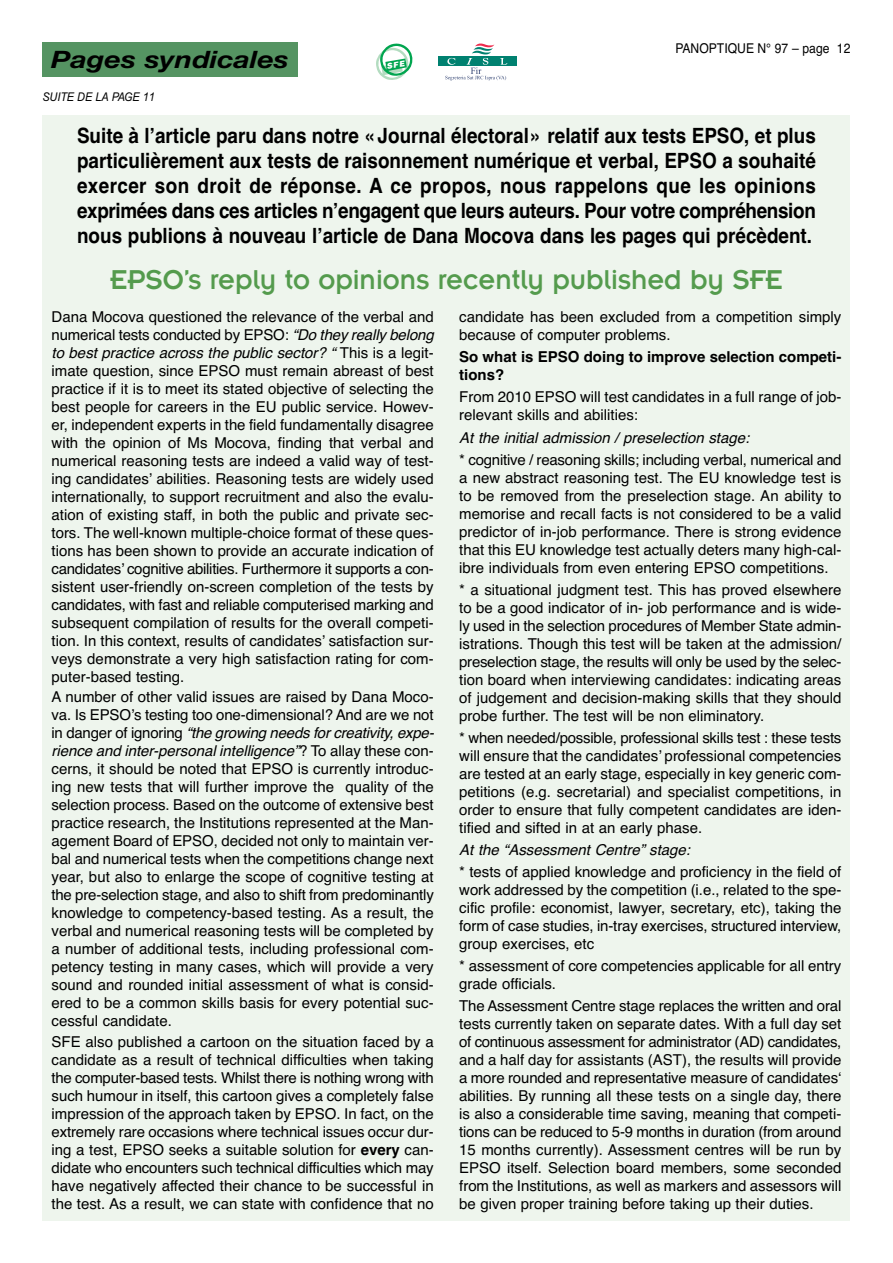
<style>
.page{position:relative;width:893px;height:1263px;background:#fff}
.page>*{position:absolute;margin:0;border:0;box-sizing:border-box;transform-origin:0 0}
.t1{font:30px "Insignia";color:#549b4d;scale:.95 1}
.t2{font:italic 700 24px "Helvetica Neue";color:#000;scale:1.2 1}
.t3{font:700 21px/25.2px "Helvetica";color:#000;text-align:justify;scale:.9 1}
.t4{font:15px/18px "Helvetica";color:#000;text-align:justify}
.t5{font:italic 15px "Helvetica";color:#000}
.t6{font:700 15px/18px "Helvetica";color:#000}
.t7{font:13.5px "Helvetica";color:#000;scale:.9 1}
.t8{font:italic 12px "Arial";letter-spacing:-.005em;color:#000;scale:.9 1}
.s1{font-style:italic}
.s2{font-weight:700}
</style>
<div class="page">
<div style="left:43px;top:43px;width:255px;height:34px;background:#559462"></div>
<div style="left:438px;top:56px;width:79px;height:10px;background:#008170"></div>
<svg style="left:445px;top:44px;width:62px;height:36px"></svg>
<div style="left:43px;top:115px;width:807px;height:1105px;background:#eef5ed"></div>
<svg style="left:376px;top:43px;width:37px;height:37px"></svg>
<h2 class="t2" style="left:51px;top:45px;width:200px">Pages syndicales</h2>
<p class="t7" style="left:675px;top:40px;width:196px">PANOPTIQUE N° 97 – page 12</p>
<p class="t8" style="left:43px;top:92px;width:126px">SUITE DE LA PAGE 11</p>
<p class="t3" style="left:77px;top:123px;width:822px">Suite à lʼarticle paru dans notre «Journal électoral» relatif aux tests EPSO, et plus particulièrement aux tests de raisonnement numérique et verbal, EPSO a souhaité exercer son droit de réponse. A ce propos, nous rappelons que les opinions exprimées dans ces articles nʼengagent que leurs auteurs. Pour votre compréhension nous publions à nouveau lʼarticle de Dana Mocova dans les pages qui précèdent.</p>
<h1 class="t1" style="left:110px;top:270px;width:710px">EPSO’s reply to opinions recently published by SFE</h1>
<p class="t4" style="left:52px;top:307px;width:384px">Dana Mocova questioned the relevance of the verbal and numerical tests conducted by EPSO: <span class="s1">“Do they really belong to best practice across the public sector? “</span> This is a legit&shy;imate question, since EPSO must remain abreast of best practice if it is to meet its stated objective of selecting the best people for careers in the EU public service. Howev&shy;er, independent experts in the field fundamentally disagree with the opinion of Ms Mocova, finding that verbal and numerical reasoning tests are indeed a valid way of test&shy;ing candidatesʼ abilities. Reasoning tests are widely used internationally, to support recruitment and also the evalu&shy;ation of existing staff, in both the public and private sec&shy;tors. The well-known multiple-choice format of these ques&shy;tions has been shown to provide an accurate indication of candidatesʼ cognitive abilities. Furthermore it supports a con&shy;sistent user-friendly on-screen completion of the tests by candidates, with fast and reliable computerised marking and subsequent compilation of results for the overall competi&shy;tion. In this context, results of candidatesʼ satisfaction sur&shy;veys demonstrate a very high satisfaction rating for com&shy;puter-based testing.</p>
<p class="t4" style="left:52px;top:688px;width:384px">A number of other valid issues are raised by Dana Moco&shy;va. Is EPSOʼs testing too one-dimensional? And are we not in danger of ignoring <span class="s1">“the growing needs for creativity, expe&shy;rience and inter-personal intelligence”</span>? To allay these con&shy;cerns, it should be noted that EPSO is currently introduc&shy;ing new tests that will further improve the quality of the selection process. Based on the outcome of extensive best practice research, the Institutions represented at the Man&shy;agement Board of EPSO, decided not only to maintain ver&shy;bal and numerical tests when the competitions change next year, but also to enlarge the scope of cognitive testing at the pre-selection stage, and also to shift from predominantly knowledge to competency-based testing. As a result, the verbal and numerical reasoning tests will be completed by a number of additional tests, including professional com&shy;petency testing in many cases, which will provide a very sound and rounded initial assessment of what is consid&shy;ered to be a common skills basis for every potential suc&shy;cessful candidate.</p>
<p class="t4" style="left:52px;top:1033px;width:384px">SFE also published a cartoon on the situation faced by a candidate as a result of technical difficulties when taking the computer-based tests. Whilst there is nothing wrong with such humour in itself, this cartoon gives a completely false impression of the approach taken by EPSO. In fact, on the extremely rare occasions where technical issues occur dur&shy;ing a test, EPSO seeks a suitable solution for <span class="s2">every</span> can&shy;didate who encounters such technical difficulties which may have negatively affected their chance to be successful in the test. As a result, we can state with confidence that no</p>
<p class="t4" style="left:459px;top:308px;width:384px">candidate has been excluded from a competition simply because of computer problems.</p>
<p class="t6" style="left:459px;top:348px;width:384px">So what is EPSO doing to improve selection competi&shy;tions?</p>
<p class="t4" style="left:459px;top:388px;width:384px">From 2010 EPSO will test candidates in a full range of job&shy;relevant skills and abilities:</p>
<p class="t5" style="left:459px;top:429px;width:292px">At the initial admission / preselection stage:</p>
<p class="t4" style="left:459px;top:450px;width:384px">* cognitive / reasoning skills; including verbal, numerical and a new abstract reasoning test. The EU knowledge test is to be removed from the preselection stage. An ability to memorise and recall facts is not considered to be a valid predictor of in-job performance. There is strong evidence that this EU knowledge test actually deters many high-cal&shy;ibre individuals from even entering EPSO competitions.</p>
<p class="t4" style="left:459px;top:581px;width:384px">* a situational judgment test. This has proved elsewhere to be a good indicator of in- job performance and is wide&shy;ly used in the selection procedures of Member State admin&shy;istrations. Though this test will be taken at the admission/ preselection stage, the results will only be used by the selec&shy;tion board when interviewing candidates: indicating areas of judgement and decision-making skills that they should probe further. The test will be non eliminatory.</p>
<p class="t4" style="left:459px;top:729px;width:384px">* when needed/possible, professional skills test : these tests will ensure that the candidatesʼ professional competencies are tested at an early stage, especially in key generic com&shy;petitions (e.g. secretarial) and specialist competitions, in order to ensure that fully competent candidates are iden&shy;tified and sifted in at an early phase.</p>
<p class="t5" style="left:459px;top:841px;width:232px">At the “Assessment Centre” stage:</p>
<p class="t4" style="left:459px;top:863px;width:384px">* tests of applied knowledge and proficiency in the field of work addressed by the competition (i.e., related to the spe&shy;cific profile: economist, lawyer, secretary, etc), taking the form of case studies, in-tray exercises, structured interview, group exercises, etc</p>
<p class="t4" style="left:459px;top:957px;width:384px">* assessment of core competencies applicable for all entry grade officials.</p>
<p class="t4" style="left:459px;top:997px;width:384px">The Assessment Centre stage replaces the written and oral tests currently taken on separate dates. With a full day set of continuous assessment for administrator (AD) candidates, and a half day for assistants (AST), the results will provide a more rounded and representative measure of candidatesʻ abilities. By running all these tests on a single day, there is also a considerable time saving, meaning that competi&shy;tions can be reduced to 5-9 months in duration (from around 15 months currently). Assessment centres will be run by EPSO itself. Selection board members, some seconded from the Institutions, as well as markers and assessors will be given proper training before taking up their duties.</p>
</div>
